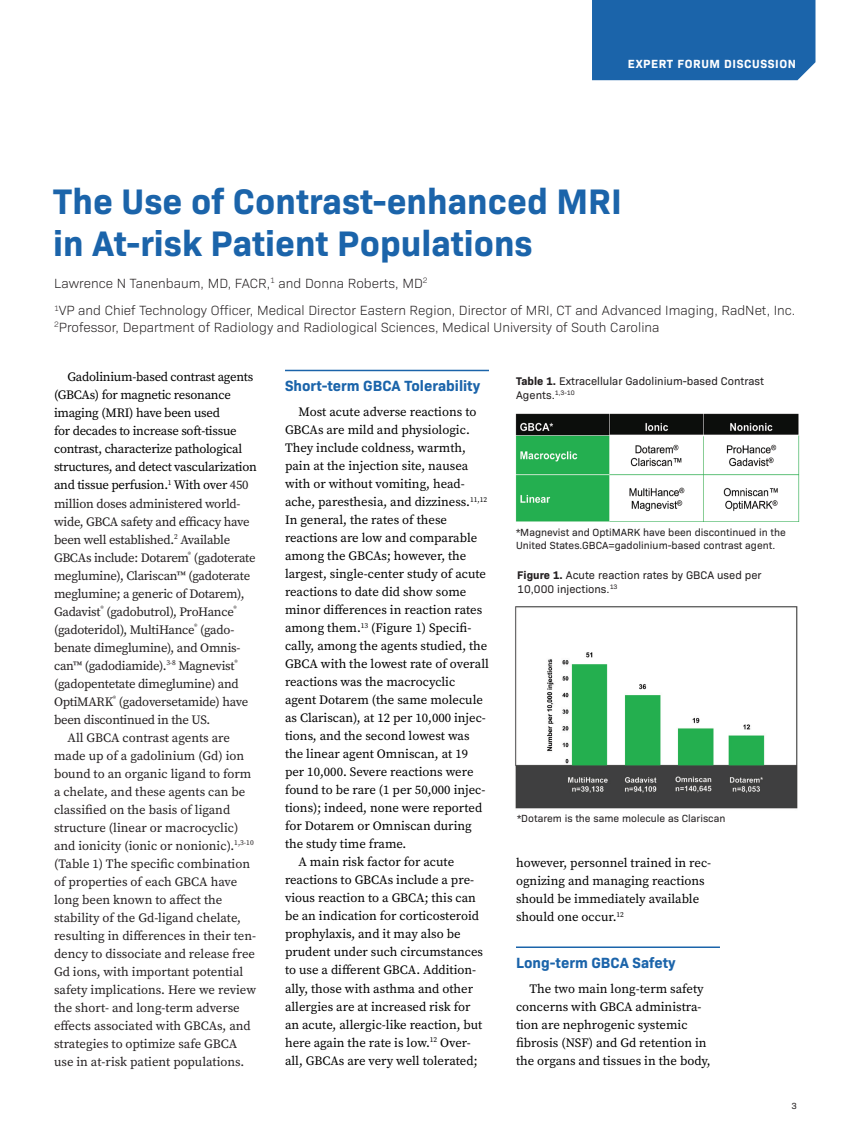
<style>
.page{position:relative;width:851px;height:1148px;background:#fff}
.page>*{position:absolute;margin:0;border:0;box-sizing:border-box;transform-origin:0 0}
.t1{font:700 36px/42px "Bio Sans";color:#1b64aa}
.Heading-GE{font:700 15px "Bio Sans";color:#1b64aa}
.Author{font:300 13.5px/16.5px "Bio Sans";color:#231f20}
.Body{font:12.75px/18px "Source Serif Pro";color:#000}
.Body-2{font:12.75px/18px "Source Serif Pro";letter-spacing:-.02em;color:#231f20}
.Body-3{font:12.75px/18px "Source Serif Pro";color:#231f20}
.Header-Section{font:700 12px "Bio Sans";letter-spacing:.05em;color:#fff}
.Figure{font:11.25px/13.5px "Bio Sans";color:#231f20}
.t2{font:10.5px/13.5px "Bio Sans";color:#231f20}
.t3{font:9px "Bio Sans";color:#231f20}
.s1{color:#000}
.s2{font-weight:700}
</style>
<div class="page">
<div style="left:592px;top:0;width:223px;height:80px;background:#1b64aa"></div>
<hr style="left:285px;top:370px;width:204px;height:1px;background:#1b64aa">
<hr style="left:516px;top:946px;width:204px;height:2px;background:#1b64aa">
<img style="left:515px;top:413px;width:284px;height:108px">
<img style="left:515px;top:606px;width:283px;height:203px">
<p class="Header-Section" style="left:628px;top:54px;width:169px">EXPERT FORUM DISCUSSION</p>
<p class="t1" style="left:53px;top:178px;width:570px">The Use of Contrast-enhanced MRI in At-risk Patient Populations</p>
<p class="Author" style="left:54px;top:274px;width:375px">Lawrence N Tanenbaum, MD, FACR,<sup>1</sup> and Donna Roberts, MD<sup>2</sup></p>
<p class="Author" style="left:54px;top:301px;width:742px"><sup>1</sup>VP and Chief Technology Officer, Medical Director Eastern Region, Director of MRI, CT and Advanced Imaging, RadNet, Inc.<br><sup>2</sup>Professor, Department of Radiology and Radiological Sciences, Medical University of South Carolina</p>
<p class="Body-2" style="left:54px;top:368px;width:204px;text-indent:14px"><span class="s1">Gadolinium-based contrast agents (GBCAs) for magnetic resonance imaging (MRI) have been used<br>for decades to increase soft-tissue contrast, characterize pathological structures, and detect vascularization and tissue perfusion.</span><sup>1</sup> <span class="s1">With over</span> 450 million doses administered world&shy;wide, GBCA safety and efficacy have been well established.<sup>2</sup> Available GBCAs include: Dotarem<sup>®</sup> (gadoterate meglumine), Clariscan™ (gadoterate meglumine; a generic of Dotarem), Gadavist<sup>®</sup> (gadobutrol), ProHance<sup>® </sup>(gadoteridol), MultiHance<sup>®</sup> (gado&shy;benate dimeglumine), and Omnis&shy;can™ (gadodiamide).<sup>3-8</sup> Magnevist<sup>® </sup>(gadopentetate dimeglumine) and OptiMARK<sup>®</sup> (gadoversetamide) have been discontinued in the US.</p>
<p class="Body-3" style="left:54px;top:728px;width:204px;text-indent:14px">All GBCA contrast agents are made up of a gadolinium (Gd) ion bound to an organic ligand to form a chelate, and these agents can be classified on the basis of ligand structure (linear or macrocyclic) and ionicity (ionic or nonionic).<sup>1,3-10 </sup>(Table 1) The specific combination of properties of each GBCA have long been known to affect the stability of the Gd-ligand chelate, resulting in differences in their ten&shy;dency to dissociate and release free Gd ions, with important potential safety implications. Here we review the short- and long-term adverse effects associated with GBCAs, and strategies to optimize safe GBCA use in at-risk patient populations.</p>
<p class="Figure" style="left:516px;top:374px;width:249px"><span class="s2">Table 1.</span> Extracellular Gadolinium-based Contrast<br>Agents.<sup>1,3-10</sup></p>
<p class="Heading-GE" style="left:285px;top:375px;width:197px">Short-term GBCA Tolerability</p>
<p class="Body" style="left:285px;top:403px;width:205px;text-indent:14px">Most acute adverse reactions to GBCAs are mild and physiologic.<br>They include coldness, warmth, pain at the injection site, nausea with or without vomiting, head&shy;ache, paresthesia, and dizziness.<sup>11,12<br></sup>In general, the rates of these reactions are low and comparable among the GBCAs; however, the largest, single-center study of acute reactions to date did show some minor differences in reaction rates among them.<sup>13</sup> (Figure 1) Specifi&shy;cally, among the agents studied, the GBCA with the lowest rate of overall reactions was the macrocyclic agent Dotarem (the same molecule as Clariscan), at 12 per 10,000 injec&shy;tions, and the second lowest was the linear agent Omniscan, at 19 per 10,000. Severe reactions were found to be rare (1 per 50,000 injec&shy;tions); indeed, none were reported for Dotarem or Omniscan during the study time frame.</p>
<p class="Body" style="left:285px;top:853px;width:199px;text-indent:14px">A main risk factor for acute reactions to GBCAs include a pre&shy;vious reaction to a GBCA; this can be an indication for corticosteroid prophylaxis, and it may also be prudent under such circumstances to use a different GBCA. Addition&shy;ally, those with asthma and other allergies are at increased risk for an acute, allergic-like reaction, but here again the rate is low.<sup>12</sup> Over&shy;all, GBCAs are very well tolerated;</p>
<p class="Body" style="left:516px;top:853px;width:197px">however, personnel trained in rec&shy;ognizing and managing reactions should be immediately available should one occur.<sup>12</sup></p>
<p class="t2" style="left:516px;top:524px;width:271px">*Magnevist and OptiMARK have been discontinued in the<br>United States.GBCA=gadolinium-based contrast agent.</p>
<p class="Figure" style="left:517px;top:568px;width:246px"><span class="s2">Figure 1.</span> Acute reaction rates by GBCA used per<br>10,000 injections.<sup>13</sup></p>
<p class="t2" style="left:517px;top:810px;width:210px">*Dotarem is the same molecule as Clariscan</p>
<p class="Heading-GE" style="left:516px;top:951px;width:161px">Long-term GBCA Safety</p>
<p class="Body" style="left:516px;top:979px;width:196px;text-indent:14px">The two main long-term safety concerns with GBCA administra&shy;tion are nephrogenic systemic fibrosis (NSF) and Gd retention in the organs and tissues in the body,</p>
<p class="t3" style="left:791px;top:1099px;width:7px">3</p>
</div>
